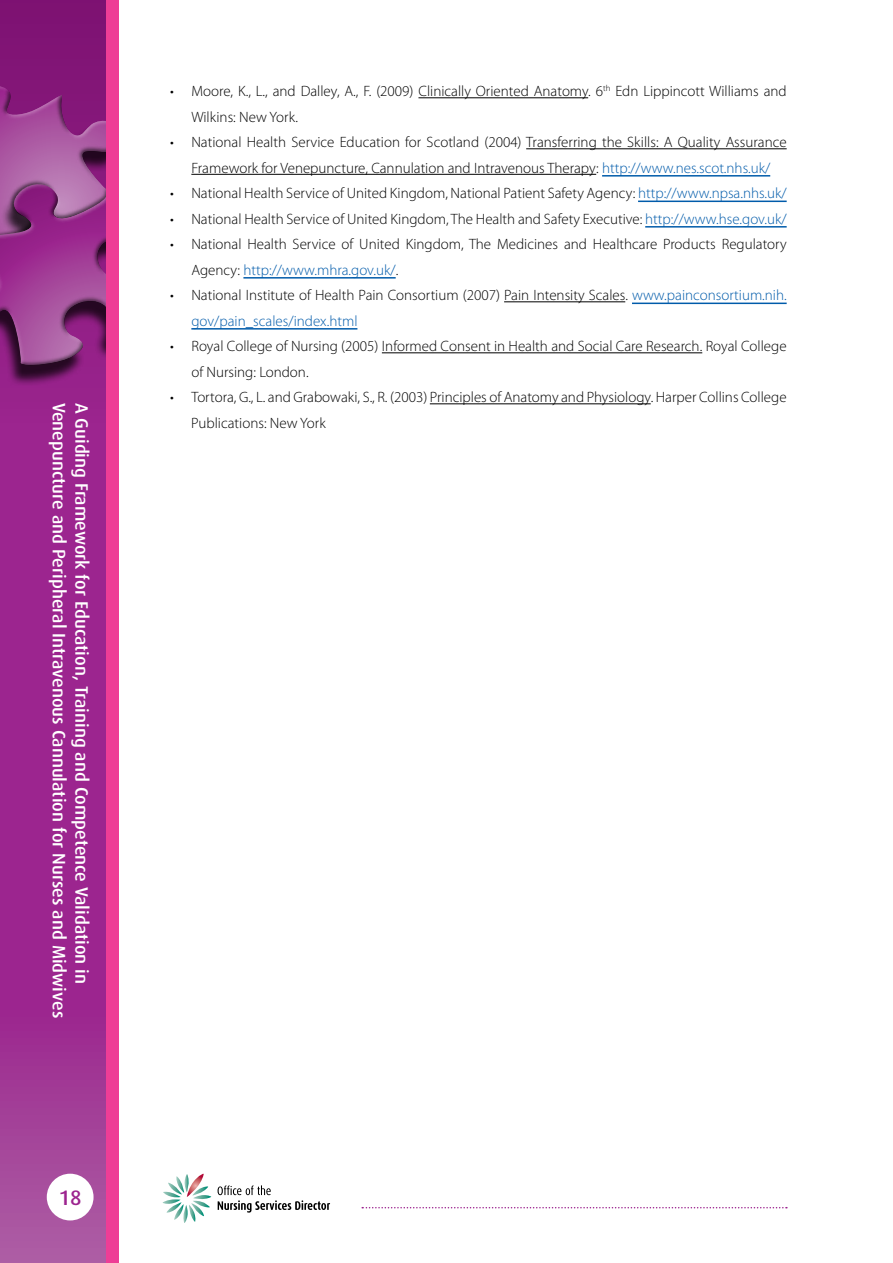
<style>
.page{position:relative;width:893px;height:1263px;background:#fff}
.page>*{position:absolute;margin:0;border:0;box-sizing:border-box;transform-origin:0 0}
.t1{font:500 21px "Dax";color:#9c248f}
.t2{font:500 18px "Dax";color:#fff}
.t3{font:300 15px/25.5px "Myriad Pro";color:#000}
.s1{color:#005baa}
</style>
<div class="page">
<svg style="left:163px;top:1174px;width:48px;height:49px"></svg>
<svg style="left:218px;top:1185px;width:112px;height:27px"></svg>
<svg style="left:362px;top:1207px;width:425px;height:1px"></svg>
<svg style="left:0;top:0;width:106px;height:1263px;background:#9b2a8f"></svg>
<div style="left:0;top:190px;width:106px;height:196px;background:#000;opacity:.75"></div>
<svg style="left:0;top:83px;width:106px;height:99px;background:#994190"></svg>
<div style="left:0;top:182px;width:106px;height:185px;background:#fff;opacity:.75"></div>
<div style="left:0;top:186px;width:106px;height:181px;background:#000;opacity:.75"></div>
<div style="left:47px;top:1174px;width:47px;height:46px;background:#fff;border-radius:50%"></div>
<div style="left:106px;top:0;width:13px;height:1263px;background:#ee3d96"></div>
<hr style="left:418px;top:97px;width:170px;height:1px;background:#000">
<hr style="left:526px;top:148px;width:261px;height:1px;background:#000">
<hr style="left:191px;top:174px;width:405px;height:1px;background:#000">
<hr style="left:602px;top:175px;width:168px;height:2px;background:#005baa">
<hr style="left:638px;top:201px;width:149px;height:1px;background:#005baa">
<hr style="left:645px;top:226px;width:142px;height:2px;background:#005baa">
<hr style="left:243px;top:277px;width:153px;height:2px;background:#005baa">
<hr style="left:504px;top:301px;width:121px;height:1px;background:#000">
<hr style="left:632px;top:303px;width:155px;height:1px;background:#005baa">
<hr style="left:191px;top:328px;width:166px;height:2px;background:#005baa">
<hr style="left:382px;top:352px;width:320px;height:1px;background:#000">
<hr style="left:430px;top:403px;width:221px;height:1px;background:#000">
<p class="t2" style="left:69px;top:403px;width:617px;rotate:90deg">Venepuncture and Peripheral Intravenous Cannulation for Nurses and Midwives</p>
<p class="t2" style="left:92px;top:403px;width:583px;rotate:90deg">A Guiding Framework for Education, Training and Competence Validation in</p>
<h1 class="t1" style="left:59px;top:1186px;width:24px">18</h1>
<p class="t3" style="left:191px;top:78px;width:597px;text-indent:-21px">• Moore, K., L., and Dalley, A., F. (2009) Clinically Oriented Anatomy. 6<sup>th</sup> Edn Lippincott Williams and<br>Wilkins: New York.</p>
<p class="t3" style="left:170px;top:129px;width:618px;text-align:center">• National Health Service Education for Scotland (2004) Transferring the Skills: A Quality Assurance<br>Framework for Venepuncture, Cannulation and Intravenous Therapy: <span class="s1">http://www.nes.scot.nhs.uk/</span></p>
<p class="t3" style="left:170px;top:180px;width:618px">• National Health Service of United Kingdom, National Patient Safety Agency: <span class="s1">http://www.npsa.nhs.uk/</span></p>
<p class="t3" style="left:170px;top:206px;width:618px">• National Health Service of United Kingdom, The Health and Safety Executive: <span class="s1">http://www.hse.gov.uk/</span></p>
<p class="t3" style="left:191px;top:231px;width:597px;text-indent:-21px">• National Health Service of United Kingdom, The Medicines and Healthcare Products Regulatory<br>Agency: <span class="s1">http://www.mhra.gov.uk/</span>.</p>
<p class="t3" style="left:191px;top:282px;width:597px;text-indent:-21px">• National Institute of Health Pain Consortium (2007) Pain Intensity Scales. <span class="s1">www.painconsortium.nih. gov/pain_scales/index.html</span></p>
<p class="t3" style="left:191px;top:333px;width:597px;text-indent:-21px">• Royal College of Nursing (2005) Informed Consent in Health and Social Care Research. Royal College of Nursing: London.</p>
<p class="t3" style="left:191px;top:384px;width:597px;text-indent:-21px">• Tortora, G., L. and Grabowaki, S., R. (2003) Principles of Anatomy and Physiology. Harper Collins College<br>Publications: New York</p>
</div>
